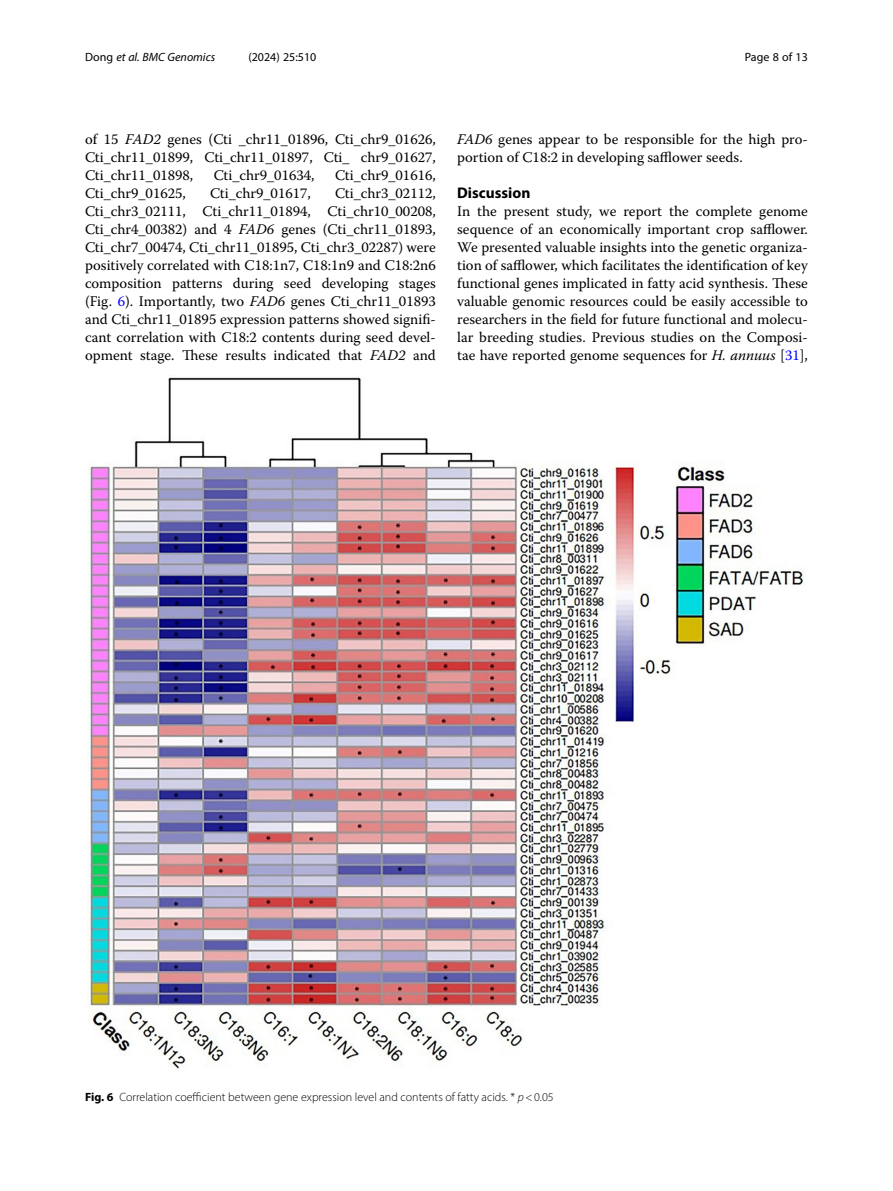
<style>
.page{position:relative;width:893px;height:1191px;background:#fff}
.page>*{position:absolute;margin:0;border:0;box-sizing:border-box;transform-origin:0 0}
.Head_1{font:700 15.45px "Myriad Pro";color:#000}
.Body_Text_Indent{font:14.7px/18px "Warnock Pro";color:#000;text-align:justify}
.Body_Text{font:14.7px/18px "Warnock Pro";color:#000;text-align:justify}
.Figure_Caption{font:300 12px "Myriad Pro";color:#000}
.t1{font:12px "Myriad Pro";color:#000}
.t2{font:italic 12px "Myriad Pro";color:#000}
.s1{font-style:normal}
.s2{font-style:italic}
.s3{color:#00f}
.s4{font-weight:700}
</style>
<div class="page">
<img style="left:87px;top:377px;width:718px;height:692px">
<p class="t2" style="left:85px;top:50px;width:132px"><span class="s1">Dong</span> et al. BMC Genomics</p>
<p class="t1" style="left:248px;top:50px;width:70px">(2024) 25:510</p>
<p class="t1" style="left:745px;top:50px;width:65px">Page 8 of 13</p>
<p class="Body_Text_Indent" style="left:85px;top:130px;width:352px">of 15 <span class="s2">FAD2</span> genes (Cti _chr11_01896, Cti_chr9_01626, Cti_chr11_01899, Cti_chr11_01897, Cti_ chr9_01627, Cti_chr11_01898,</p>
<p class="Body_Text_Indent" style="left:214px;top:166px;width:102px">Cti_chr9_01634,</p>
<p class="Body_Text_Indent" style="left:335px;top:166px;width:102px">Cti_chr9_01616,</p>
<p class="Body_Text_Indent" style="left:85px;top:184px;width:352px;text-indent:250px">Cti_chr3_02112, Cti_chr3_02111, Cti_chr11_01894, Cti_chr10_00208, Cti_chr4_00382) and 4 <span class="s2">FAD6</span> genes (Cti_chr11_01893, Cti_chr7_00474, Cti_chr11_01895, Cti_chr3_02287) were positively correlated with C18:1n7, C18:1n9 and C18:2n6 composition patterns during seed developing stages (Fig. <span class="s3">6</span>). Importantly, two <span class="s2">FAD6</span> genes Cti_chr11_01893 and Cti_chr11_01895 expression patterns showed signifi&shy;cant correlation with C18:2 contents during seed devel&shy;opment stage. These results indicated that <span class="s2">FAD2</span> and</p>
<p class="Body_Text_Indent" style="left:85px;top:184px;width:102px">Cti_chr9_01625,</p>
<p class="Body_Text_Indent" style="left:210px;top:184px;width:102px">Cti_chr9_01617,</p>
<p class="Body_Text_Indent" style="left:457px;top:130px;width:352px"><span class="s2">FAD6</span> genes appear to be responsible for the high pro&shy;portion of C18:2 in developing safflower seeds.</p>
<p class="Head_1" style="left:457px;top:183px;width:75px">Discussion</p>
<p class="Body_Text" style="left:457px;top:202px;width:352px">In the present study, we report the complete genome sequence of an economically important crop safflower.<br>We presented valuable insights into the genetic organiza&shy;tion of safflower, which facilitates the identification of key functional genes implicated in fatty acid synthesis. These valuable genomic resources could be easily accessible to researchers in the field for future functional and molecu&shy;lar breeding studies. Previous studies on the Composi&shy;tae have reported genome sequences for <span class="s2">H. annuus</span> [<span class="s3">31</span>],</p>
<p class="Figure_Caption" style="left:85px;top:1089px;width:470px"><span class="s4">Fig. 6</span> Correlation coefficient between gene expression level and contents of fatty acids. * <span class="s2">p</span>&lt;0.05</p>
</div>
